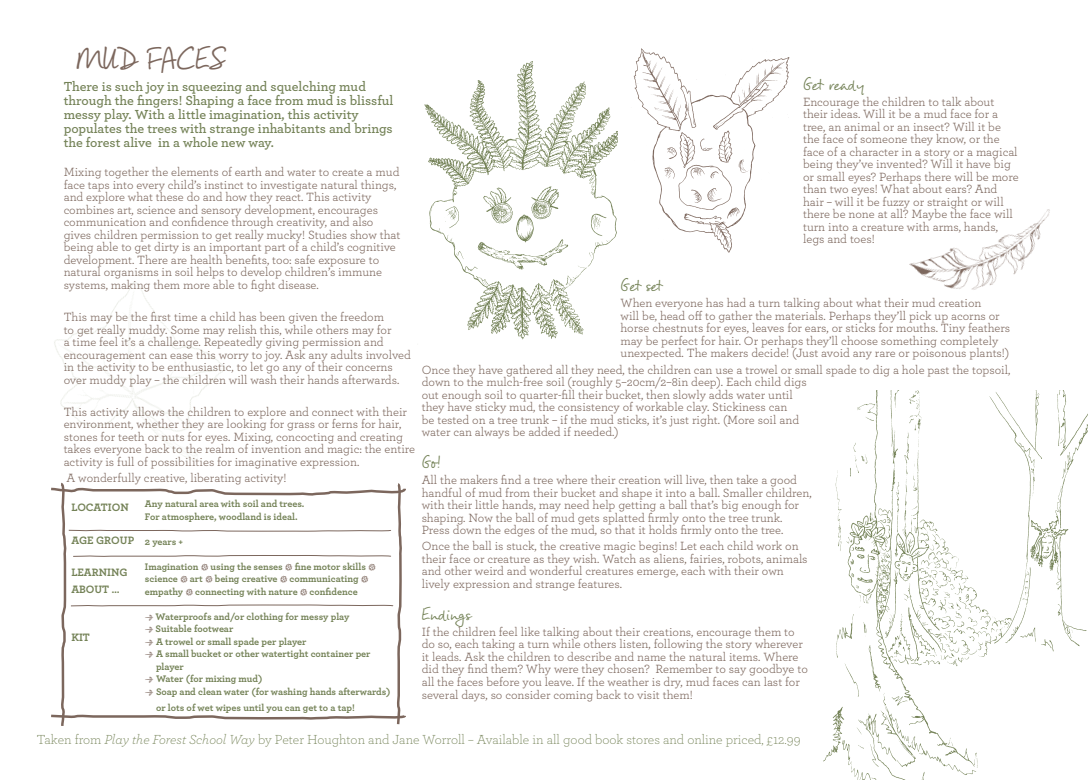
<style>
.page{position:relative;width:1088px;height:780px;background:#fff}
.page>*{position:absolute;margin:0;border:0;box-sizing:border-box;transform-origin:0 0}
.A_head{font:35px "Somerfield Plain";color:#7c675d}
.b_head{font:20px "Somerfield Plain";color:#748257}
.author_intro{font:600 13.75px/13.8px "Archer";color:#748257}
.t1{font:300 13.75px "Archer";color:#748257}
.main_text_no_indent{font:12.5px/12.5px "Archer";color:#7c675d}
.exercise_new_green{font:700 11.25px/16.2px "Archer";color:#748257}
.exercise_new_green-2{font:700 10px/12.5px "Archer";color:#748257}
.s1{font-family:"Arno Pro";color:#7c675d}
.s2{font-style:italic}
</style>
<div class="page">
<img style="left:823px;top:390px;width:265px;height:390px">
<svg style="left:51px;top:483px;width:355px;height:243px"></svg>
<img style="left:617px;top:48px;width:173px;height:205px">
<img style="left:424px;top:61px;width:193px;height:279px">
<img style="left:909px;top:209px;width:141px;height:81px">
<img style="left:51px;top:282px;width:219px;height:211px">
<p class="A_head" style="left:76px;top:45px;width:151px">MUD FACES</p>
<p class="b_head" style="left:803px;top:76px;width:63px">Get ready</p>
<p class="main_text_no_indent" style="left:803px;top:95px;width:217px">Encourage the children to talk about their ideas. Will it be a mud face for a tree, an animal or an insect? Will it be the face of someone they know, or the face of a character in a story or a magical being they’ve invented? Will it have big or small eyes? Perhaps there will be more than two eyes! What about ears? And hair – will it be fuzzy or straight or will there be none at all? Maybe the face will turn into a creature with arms, hands, legs and toes!</p>
<p class="author_intro" style="left:64px;top:79px;width:331px">There is such joy in squeezing and squelching mud through the fingers! Shaping a face from mud is blissful messy play. With a little imagination, this activity populates the trees with strange inhabitants and brings the forest alive in a whole new way.</p>
<p class="main_text_no_indent" style="left:64px;top:165px;width:338px">Mixing together the elements of earth and water to create a mud face taps into every child’s instinct to investigate natural things, and explore what these do and how they react. This activity combines art, science and sensory development, encourages communication and confidence through creativity, and also gives children permission to get really mucky! Studies show that being able to get dirty is an important part of a child’s cognitive development. There are health benefits, too: safe exposure to natural organisms in soil helps to develop children’s immune systems, making them more able to fight disease.</p>
<p class="main_text_no_indent" style="left:64px;top:310px;width:349px">This may be the first time a child has been given the freedom<br>to get really muddy. Some may relish this, while others may for<br>a time feel it’s a challenge. Repeatedly giving permission and encouragement can ease this worry to joy. Ask any adults involved in the activity to be enthusiastic, to let go any of their concerns over muddy play – the children will wash their hands afterwards.</p>
<p class="main_text_no_indent" style="left:64px;top:404px;width:353px">This activity allows the children to explore and connect with their environment, whether they are looking for grass or ferns for hair, stones for teeth or nuts for eyes. Mixing, concocting and creating takes everyone back to the realm of invention and magic: the entire activity is full of possibilities for imaginative expression.</p>
<p class="main_text_no_indent" style="left:67px;top:470px;width:222px">A wonderfully creative, liberating activity!</p>
<p class="b_head" style="left:620px;top:278px;width:43px">Get set</p>
<p class="main_text_no_indent" style="left:620px;top:296px;width:391px">When everyone has had a turn talking about what their mud creation<br>will be, head off to gather the materials. Perhaps they’ll pick up acorns or horse chestnuts for eyes, leaves for ears, or sticks for mouths. Tiny feathers may be perfect for hair. Or perhaps they’ll choose something completely unexpected. The makers decide! (Just avoid any rare or poisonous plants!)</p>
<p class="main_text_no_indent" style="left:422px;top:362px;width:590px">Once they have gathered all they need, the children can use a trowel or small spade to dig a hole past the topsoil, down to the mulch-free soil (roughly 5–20cm/2–8in deep). Each child digs<br>out enough soil to quarter-fill their bucket, then slowly adds water until<br>they have sticky mud, the consistency of workable clay. Stickiness can<br>be tested on a tree trunk – if the mud sticks, it’s just right. (More soil and<br>water can always be added if needed.)</p>
<p class="b_head" style="left:422px;top:455px;width:21px">Go!</p>
<p class="main_text_no_indent" style="left:422px;top:473px;width:391px">All the makers find a tree where their creation will live, then take a good handful of mud from their bucket and shape it into a ball. Smaller children, with their little hands, may need help getting a ball that’s big enough for shaping. Now the ball of mud gets splatted firmly onto the tree trunk.<br>Press down the edges of the mud, so that it holds firmly onto the tree.</p>
<p class="main_text_no_indent" style="left:422px;top:539px;width:387px">Once the ball is stuck, the creative magic begins! Let each child work on their face or creature as they wish. Watch as aliens, fairies, robots, animals and other weird and wonderful creatures emerge, each with their own lively expression and strange features.</p>
<p class="b_head" style="left:422px;top:606px;width:51px">Endings</p>
<p class="main_text_no_indent" style="left:422px;top:625px;width:388px">If the children feel like talking about their creations, encourage them to do so, each taking a turn while others listen, following the story wherever it leads. Ask the children to describe and name the natural items. Where did they find them? Why were they chosen? Remember to say goodbye to all the faces before you leave. If the weather is dry, mud faces can last for several days, so consider coming back to visit them!</p>
<p class="exercise_new_green-2" style="left:145px;top:497px;width:161px">Any natural area with soil and trees.<br>For atmosphere, woodland is ideal.</p>
<p class="exercise_new_green-2" style="left:145px;top:534px;width:40px">2 years +</p>
<p class="exercise_new_green-2" style="left:145px;top:559px;width:233px">Imagination <span class="s1">•</span> using the senses <span class="s1">•</span> fine motor skills <span class="s1">• </span>science <span class="s1">•</span> art <span class="s1">•</span> being creative <span class="s1">•</span> communicating <span class="s1">• </span>empathy <span class="s1">•</span> connecting with nature <span class="s1">•</span> confidence</p>
<p class="exercise_new_green-2" style="left:145px;top:609px;width:206px"><span class="s1">•</span> Waterproofs and/or clothing for messy play</p>
<p class="exercise_new_green-2" style="left:145px;top:622px;width:90px"><span class="s1">•</span> Suitable footwear</p>
<p class="exercise_new_green-2" style="left:145px;top:634px;width:163px"><span class="s1">•</span> A trowel or small spade per player</p>
<p class="exercise_new_green-2" style="left:156px;top:647px;width:216px;text-indent:-11px"><span class="s1">•</span> A small bucket or other watertight container per player</p>
<p class="exercise_new_green-2" style="left:145px;top:672px;width:119px"><span class="s1">•</span> Water (for mixing mud)</p>
<p class="exercise_new_green-2" style="left:156px;top:682px;width:236px;line-height:16.2px;text-indent:-11px"><span class="s1">•</span> Soap and clean water (for washing hands afterwards) or lots of wet wipes until you can get to a tap!</p>
<p class="exercise_new_green" style="left:71px;top:498px;width:59px">LOCATION</p>
<p class="exercise_new_green" style="left:71px;top:531px;width:64px">AGE GROUP</p>
<p class="exercise_new_green" style="left:71px;top:563px;width:58px">LEARNING<br>ABOUT …</p>
<p class="exercise_new_green" style="left:71px;top:628px;width:20px">KIT</p>
<p class="t1" style="left:37px;top:730px;width:765px">Taken from <span class="s2">Play the Forest School Way</span> by Peter Houghton and Jane Worroll – Available in all good book stores and online priced, £12.99</p>
</div>
